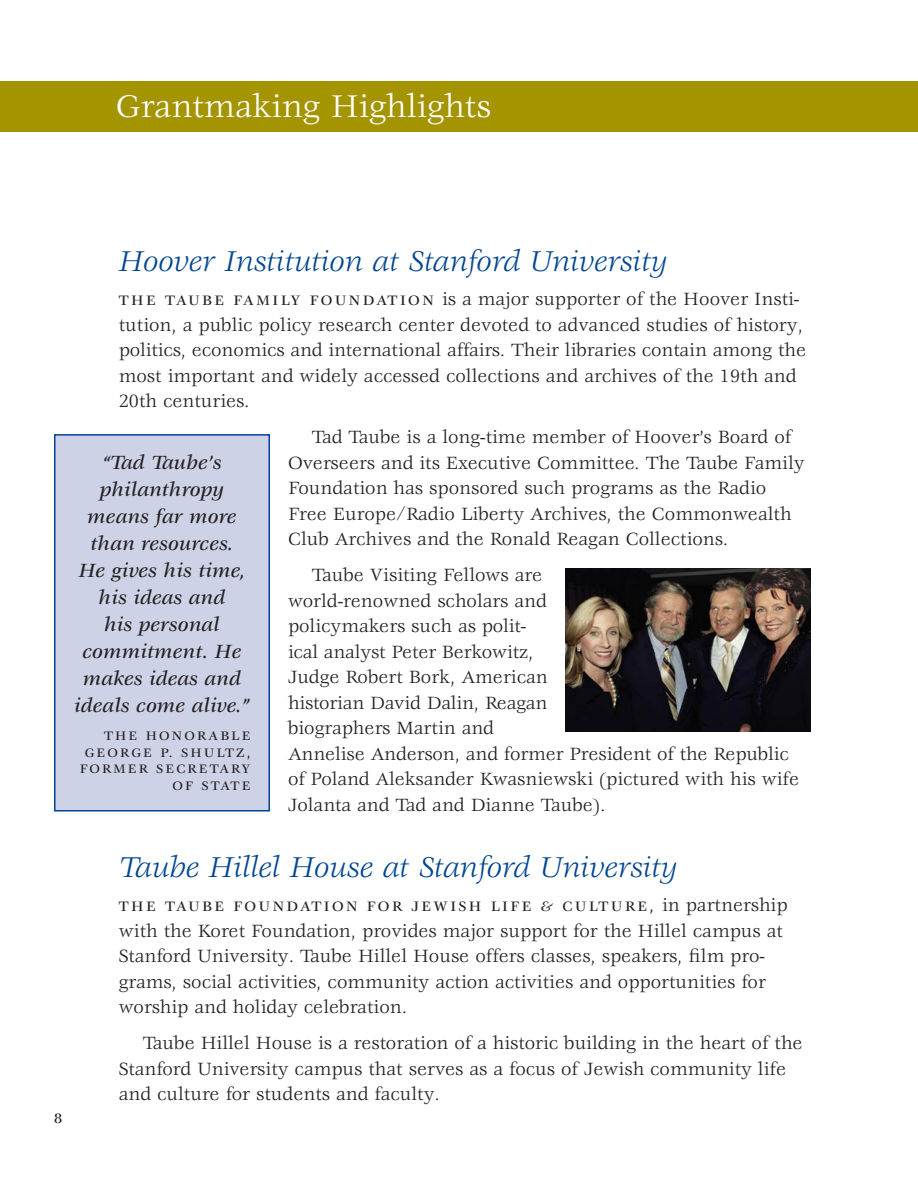
<style>
.page{position:relative;width:918px;height:1188px;background:#fff}
.page>*{position:absolute;margin:0;border:0;box-sizing:border-box;transform-origin:0 0}
.t1{font:34.5px "Veljovic";color:#fff}
.t2{font:italic 31.5px "Veljovic";color:#004591}
.t3{font:italic 500 21px/27px "Veljovic";color:#231f20;text-align:center}
.t4{font:19.5px/25.5px "Veljovic";color:#231f20}
.t5{font:500 15px "Veljovic";letter-spacing:.16em;color:#231f20}
.t6{font:500 13.5px/16.5px "Veljovic";letter-spacing:.16em;color:#231f20;text-align:right}
.s1{font-weight:500;font-size:15px}
.s2{font-weight:400;font-size:19.5px}
</style>
<div class="page">
<div style="left:0;top:81px;width:918px;height:51px;background:#a49400"></div>
<img style="left:566px;top:568px;width:244px;height:164px">
<div style="left:55px;top:435px;width:214px;height:376px;background:#ced2e7"></div>
<div style="left:54px;top:434px;width:216px;height:378px;border:2px solid #004591"></div>
<p class="t1" style="left:116px;top:93px;width:377px">Grantmaking Highlights</p>
<p class="t5" style="left:54px;top:1112px;width:10px">8</p>
<p class="t2" style="left:119px;top:248px;width:550px">Hoover Institution at Stanford University</p>
<p class="t4" style="left:119px;top:288px;width:689px"><span class="s1">T H E TAU B E FA M I LY FO U N DAT I O N</span> is a major supporter of the Hoover Insti&shy;tution, a public policy research center devoted to advanced studies of history, politics, economics and international affairs. Their libraries contain among the most important and widely accessed collections and archives of the 19th and 20th centuries.</p>
<p class="t4" style="left:288px;top:426px;width:518px;text-indent:24px">Tad Taube is a long-time member of Hoover’s Board of Overseers and its Executive Committee. The Taube Family Foundation has sponsored such programs as the Radio Free Europe/Radio Liberty Archives, the Commonwealth Club Archives and the Ronald Reagan Collections.</p>
<p class="t4" style="left:288px;top:564px;width:513px;text-indent:24px">Taube Visiting Fellows are<br>world-renowned scholars and<br>policymakers such as polit-<br>ical analyst Peter Berkowitz,<br>Judge Robert Bork, American<br>historian David Dalin, Reagan<br>biographers Martin and<br>Annelise Anderson, and former President of the Republic of Poland Aleksander Kwasniewski (pictured with his wife Jolanta and Tad and Dianne Taube).</p>
<p class="t2" style="left:119px;top:854px;width:560px">Taube Hillel House at Stanford University</p>
<p class="t5" style="left:119px;top:901px;width:670px">THE TAUBE FOUNDATION FOR JEWISH LIFE &amp; CULTURE, <span class="s2">in partnership</span></p>
<p class="t4" style="left:119px;top:919px;width:666px">with the Koret Foundation, provides major support for the Hillel campus at Stanford University. Taube Hillel House offers classes, speakers, film pro&shy;grams, social activities, community action activities and opportunities for worship and holiday celebration.</p>
<p class="t4" style="left:119px;top:1032px;width:685px;text-indent:24px">Taube Hillel House is a restoration of a historic building in the heart of the<br>Stanford University campus that serves as a focus of Jewish community life and culture for students and faculty.</p>
<p class="t3" style="left:74px;top:450px;width:177px">“Tad Taube’s philanthropy means far more than resources.<br>He gives his time, his ideas and<br>his personal commitment. He makes ideas and ideals come alive.”</p>
<p class="t6" style="left:80px;top:728px;width:172px">THE HONORABLE<br>GEORGE P. SHULTZ,<br>FORMER SECRETARY<br>OF STATE</p>
</div>
